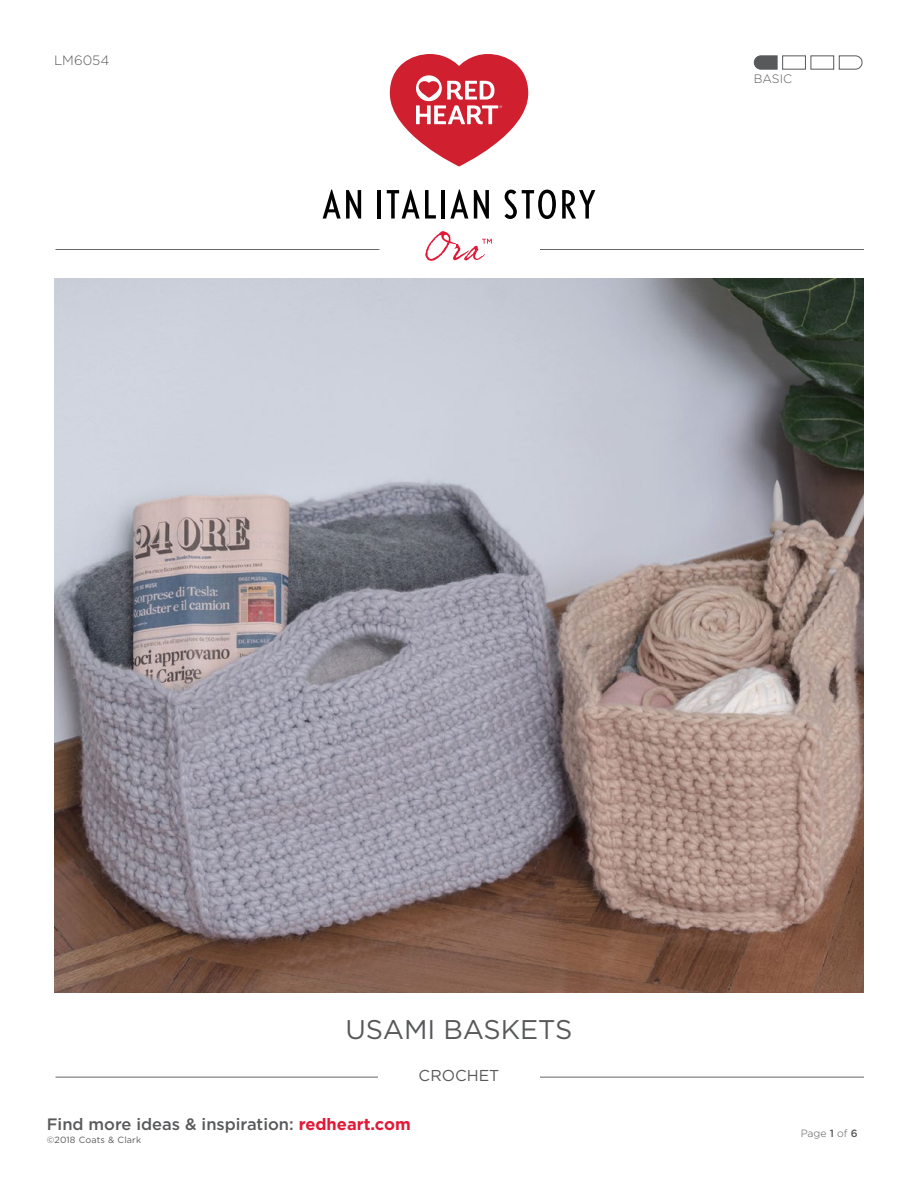
<style>
.page{position:relative;width:918px;height:1188px;background:#fff}
.page>*{position:absolute;margin:0;border:0;box-sizing:border-box;transform-origin:0 0}
.t1{font:27px "Gotham";color:#58595b}
.t2{font:500 16.5px "Gotham";color:#58595b}
.t3{font:15.75px "Gotham";color:#58595b}
.t4{font:300 13.5px "Gotham";color:#58595b}
.t5{font:300 12.15px "Gotham";letter-spacing:-.01em;color:#58595b}
.t6{font:300 10.5px "Gotham";color:#58595b}
.t7{font:9px "Gotham";letter-spacing:.02em;color:#58595b}
.s1{font-weight:700;color:#e31837}
.s2{font-weight:500}
</style>
<div class="page">
<svg style="left:390px;top:54px;width:138px;height:112px"></svg>
<svg style="left:323px;top:190px;width:38px;height:29px"></svg>
<hr style="left:378px;top:190px;width:3px;height:29px;background:#000">
<svg style="left:387px;top:190px;width:49px;height:29px"></svg>
<hr style="left:442px;top:190px;width:3px;height:29px;background:#000">
<svg style="left:450px;top:190px;width:18px;height:29px"></svg>
<svg style="left:474px;top:190px;width:15px;height:29px"></svg>
<svg style="left:505px;top:190px;width:51px;height:29px"></svg>
<svg style="left:562px;top:190px;width:33px;height:29px"></svg>
<hr style="left:56px;top:249px;width:324px;height:1px;background:#414042">
<hr style="left:540px;top:249px;width:324px;height:1px;background:#414042">
<hr style="left:56px;top:1077px;width:324px;height:1px;background:#414042">
<hr style="left:540px;top:1077px;width:324px;height:1px;background:#414042">
<img style="left:54px;top:279px;width:810px;height:714px">
<svg style="left:754px;top:56px;width:108px;height:14px"></svg>
<svg style="left:425px;top:231px;width:67px;height:30px"></svg>
<div style="left:378px;top:1061px;width:162px;height:27px;background:#fff"></div>
<p class="t4" style="left:54px;top:51px;width:57px">LM6054</p>
<p class="t5" style="left:754px;top:71px;width:40px">BASIC</p>
<h1 class="t1" style="left:345px;top:1012px;width:229px">USAMI BASKETS</h1>
<p class="t3" style="left:419px;top:1066px;width:82px">CROCHET</p>
<p class="t2" style="left:47px;top:1113px;width:365px">Find more ideas &amp; inspiration: <span class="s1">redheart.com</span></p>
<p class="t7" style="left:47px;top:1134px;width:96px">©2018 Coats &amp; Clark</p>
<p class="t6" style="left:801px;top:1126px;width:59px">Page <span class="s2">1</span> of <span class="s2">6</span></p>
</div>
